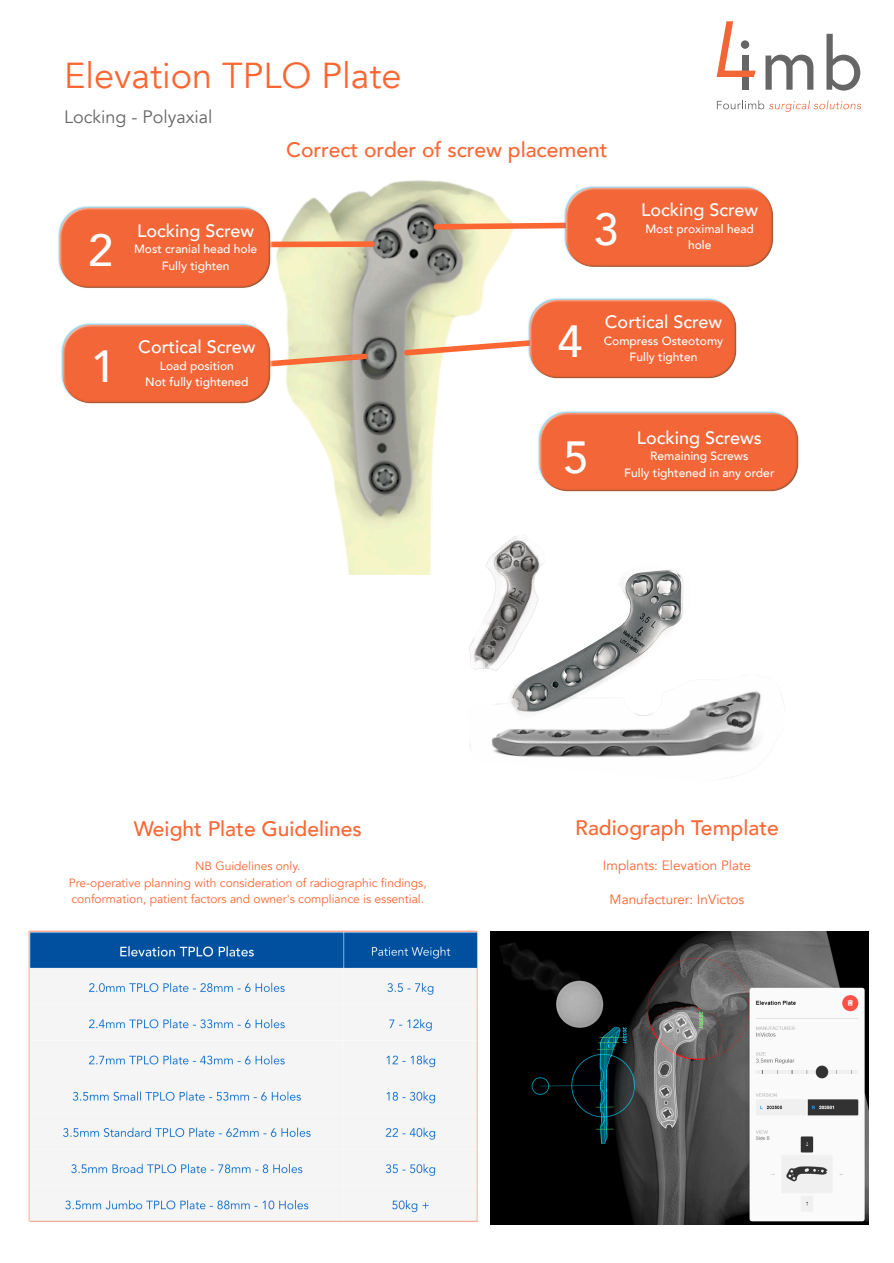
<style>
.page{position:relative;width:894px;height:1263px;background:#fff}
.page>*{position:absolute;margin:0;border:0;box-sizing:border-box;transform-origin:0 0}
.t1{font:500 45px "Avenir";color:#fff}
.t2{font:36px "Avenir";color:#fc6633}
.t3{font:500 21px "Avenir";color:#fc6633}
.t4{font:500 18px "Avenir";color:#fff}
.t5{font:18px "Avenir";color:#666767}
.t6{font:13.5px "Avenir";color:#fc6633}
.t7{font:500 12px/16.5px "Avenir";color:#fff;text-align:center}
.t8{font:12px/16.5px "Avenir";color:#fc6633;text-align:center}
</style>
<div class="page">
<img style="left:275px;top:180px;width:237px;height:394px">
<img style="left:490px;top:932px;width:378px;height:292px">
<svg style="left:272px;top:350px;width:98px;height:20px"></svg>
<div style="left:259px;top:241px;width:113px;height:6px;background:#fc6633"></div>
<svg style="left:430px;top:220px;width:133px;height:12px"></svg>
<svg style="left:400px;top:337px;width:127px;height:22px"></svg>
<img style="left:61px;top:323px;width:211px;height:81px">
<img style="left:58px;top:206px;width:214px;height:82px">
<img style="left:563px;top:186px;width:211px;height:81px">
<img style="left:538px;top:411px;width:261px;height:81px">
<img style="left:527px;top:298px;width:210px;height:81px">
<img style="left:469px;top:691px;width:314px;height:88px">
<img style="left:446px;top:513px;width:81px;height:187px">
<img style="left:491px;top:545px;width:213px;height:193px">
<div style="left:741px;top:56px;width:6px;height:34px;background:#666667"></div>
<svg style="left:765px;top:55px;width:48px;height:35px"></svg>
<svg style="left:826px;top:34px;width:34px;height:57px"></svg>
<svg style="left:716px;top:21px;width:39px;height:56px"></svg>
<svg style="left:716px;top:100px;width:144px;height:12px"></svg>
<img style="left:28px;top:930px;width:450px;height:292px">
<h2 class="t2" style="left:64px;top:52px;width:339px">Elevation TPLO Plate</h2>
<h3 class="t5" style="left:64px;top:105px;width:150px">Locking - Polyaxial</h3>
<h3 class="t3" style="left:286px;top:136px;width:322px">Correct order of screw placement</h3>
<h1 class="t1" style="left:88px;top:221px;width:27px">2</h1>
<h3 class="t4" style="left:137px;top:219px;width:119px">Locking Screw</h3>
<p class="t7" style="left:134px;top:241px;width:125px">Most cranial head hole<br>Fully tighten</p>
<h1 class="t1" style="left:593px;top:200px;width:27px">3</h1>
<h3 class="t4" style="left:641px;top:198px;width:119px">Locking Screw</h3>
<p class="t7" style="left:645px;top:220px;width:110px">Most proximal head hole</p>
<h1 class="t1" style="left:91px;top:337px;width:27px">1</h1>
<h3 class="t4" style="left:138px;top:335px;width:119px">Cortical Screw</h3>
<p class="t7" style="left:145px;top:357px;width:105px">Load position<br>Not fully tightened</p>
<h1 class="t1" style="left:557px;top:312px;width:27px">4</h1>
<h3 class="t4" style="left:604px;top:310px;width:119px">Cortical Screw</h3>
<p class="t7" style="left:603px;top:332px;width:121px">Compress Osteotomy<br>Fully tighten</p>
<h1 class="t1" style="left:563px;top:428px;width:27px">5</h1>
<h3 class="t4" style="left:636px;top:426px;width:127px">Locking Screws</h3>
<p class="t7" style="left:624px;top:448px;width:152px">Remaining Screws<br>Fully tightened in any order</p>
<h3 class="t3" style="left:134px;top:815px;width:230px">Weight Plate Guidelines</h3>
<p class="t8" style="left:69px;top:858px;width:359px">NB Guidelines only.<br>Pre-operative planning with consideration of radiographic findings, conformation, patient factors and owner's compliance is essential.</p>
<h3 class="t3" style="left:575px;top:814px;width:205px">Radiograph Template</h3>
<p class="t6" style="left:602px;top:856px;width:150px">Implants: Elevation Plate</p>
<p class="t6" style="left:609px;top:891px;width:136px">Manufacturer: InVictos</p>
</div>
